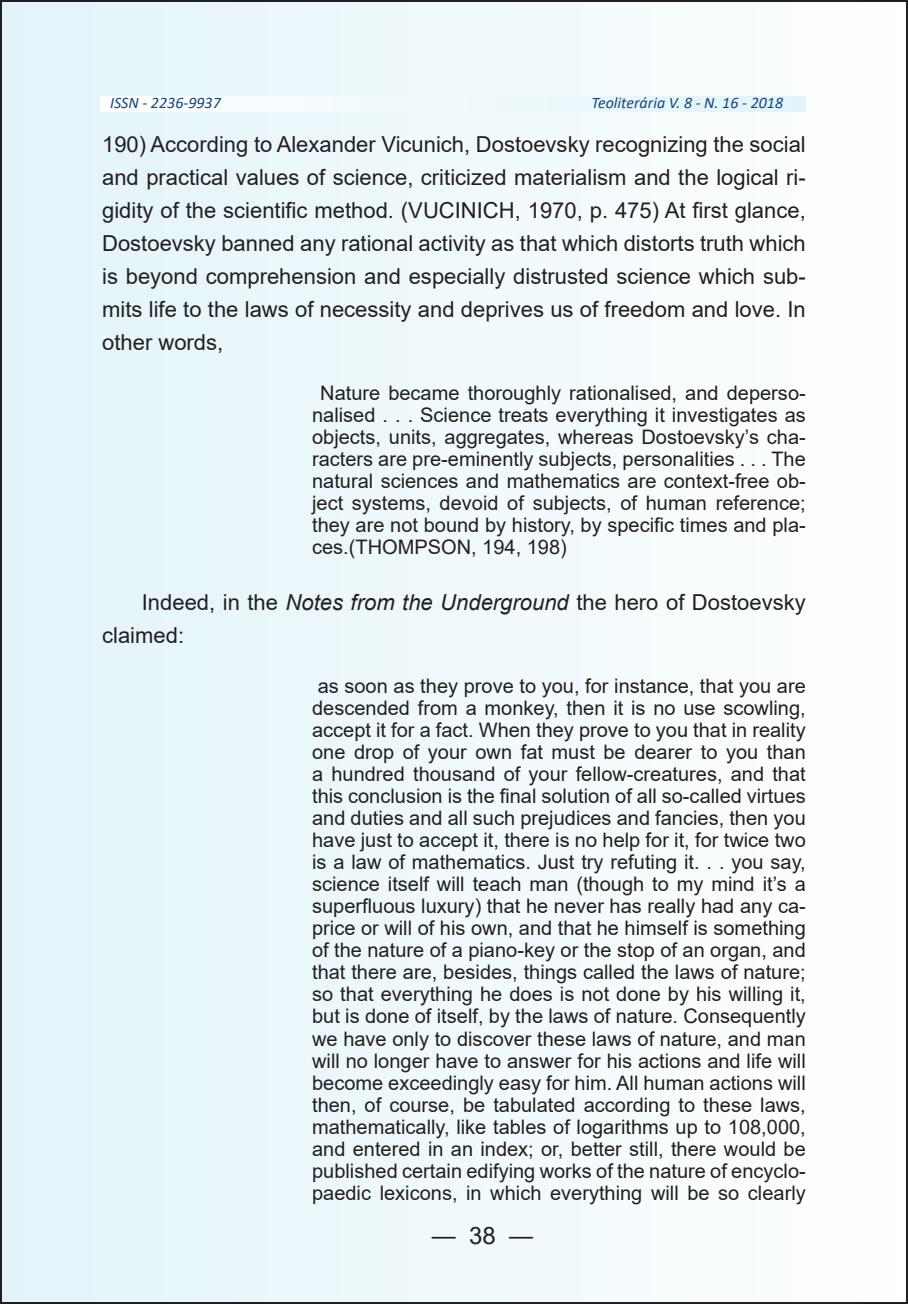
<style>
.page{position:relative;width:908px;height:1304px;background:#fff}
.page>*{position:absolute;margin:0;border:0;box-sizing:border-box;transform-origin:0 0}
.t1{font:24px "Arial";color:#231f20}
.t2{font:22px/33px "Arial";color:#231f20;text-align:justify}
.t3{font:20px/22px "Arial";color:#231f20;text-align:justify}
.t4{font:italic 16px "Calibri";color:#154680}
.s1{font-style:italic}
</style>
<div class="page">
<div style="left:1px;top:1px;width:905px;height:1302px;background:linear-gradient(to right,#e2f4fa,#fefefe)"></div>
<svg style="left:100px;top:96px;width:705px;height:15px"></svg>
<p class="t4" style="left:110px;top:92px;width:112px">ISSN - 2236-9937</p>
<p class="t4" style="left:591px;top:92px;width:193px">Teoliterária V. 8 - N. 16 - 2018</p>
<p class="t2" style="left:102px;top:128px;width:705px">190) According to Alexander Vicunich, Dostoevsky recognizing the social and practical values of science, criticized materialism and the logical ri&shy;gidity of the scientific method. (VUCINICH, 1970, p. 475) At first glance, Dostoevsky banned any rational activity as that which distorts truth which is beyond comprehension and especially distrusted science which sub&shy;mits life to the laws of necessity and deprives us of freedom and love. In other words,</p>
<p class="t3" style="left:312px;top:382px;width:495px;text-indent:8px">Nature became thoroughly rationalised, and deperso&shy;nalised . . . Science treats everything it investigates as objects, units, aggregates, whereas Dostoevsky’s cha&shy;racters are pre-eminently subjects, personalities . . . The natural sciences and mathematics are context-free ob&shy;ject systems, devoid of subjects, of human reference; they are not bound by history, by specific times and pla&shy;ces.(THOMPSON, 194, 198)</p>
<p class="t2" style="left:102px;top:586px;width:704px;text-indent:40px">Indeed, in the <span class="s1">Notes from the Underground</span> the hero of Dostoevsky claimed:</p>
<p class="t3" style="left:312px;top:675px;width:495px">as soon as they prove to you, for instance, that you are descended from a monkey, then it is no use scowling, accept it for a fact. When they prove to you that in reality one drop of your own fat must be dearer to you than a hundred thousand of your fellow-creatures, and that this conclusion is the final solution of all so-called virtues and duties and all such prejudices and fancies, then you have just to accept it, there is no help for it, for twice two is a law of mathematics. Just try refuting it. . . you say, science itself will teach man (though to my mind it’s a superfluous luxury) that he never has really had any ca&shy;price or will of his own, and that he himself is something of the nature of a piano-key or the stop of an organ, and that there are, besides, things called the laws of nature; so that everything he does is not done by his willing it, but is done of itself, by the laws of nature. Consequently we have only to discover these laws of nature, and man will no longer have to answer for his actions and life will become exceedingly easy for him. All human actions will then, of course, be tabulated according to these laws, mathematically, like tables of logarithms up to 108,000, and entered in an index; or, better still, there would be published certain edifying works of the nature of encyclo&shy;paedic lexicons, in which everything will be so clearly</p>
<p class="t1" style="left:431px;top:1218px;width:103px">— 38 —</p>
</div>
